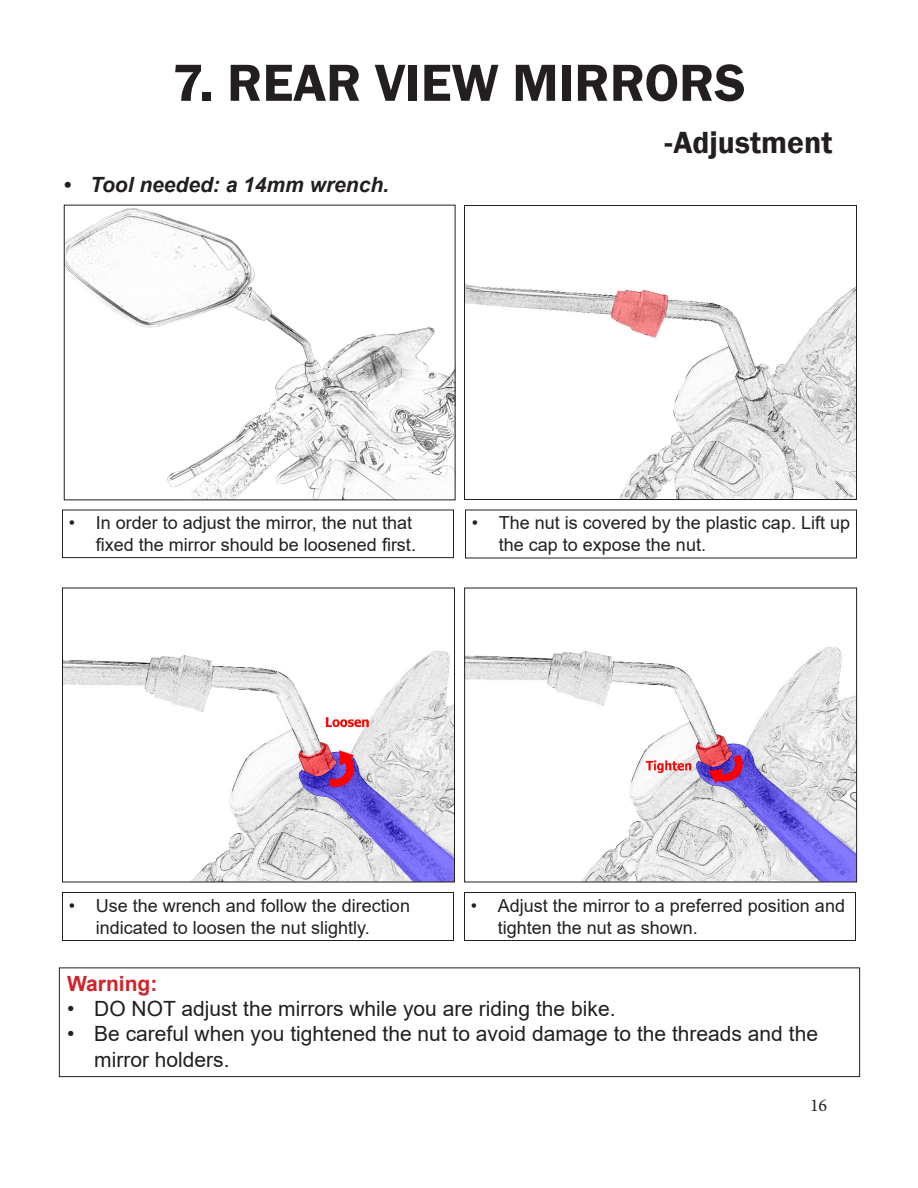
<style>
.page{position:relative;width:918px;height:1188px;background:#fff}
.page>*{position:absolute;margin:0;border:0;box-sizing:border-box;transform-origin:0 0}
.Franklin_Title{font:600 54px "Franklin Gothic";color:#231f20}
.Franklin_Title-2{font:600 31.5px "Franklin Gothic";color:#231f20}
.t1{font:21px/25.2px "Arial";color:#231f20}
.t2{font:italic 700 21px "Arial";color:#231f20}
.Arial_regular_18pt_2{font:700 21px "Arial";color:#d1232a}
.t3{font:18px/21.6px "Arial";color:#231f20}
.t4{font:18px "Minion Pro";color:#231f20}
</style>
<div class="page">
<img style="left:466px;top:284px;width:389px;height:214px">
<div style="left:464px;top:205px;width:393px;height:295px;border:1px solid #231f20"></div>
<img style="left:64px;top:651px;width:389px;height:229px">
<div style="left:62px;top:588px;width:393px;height:294px;border:1px solid #231f20"></div>
<img style="left:466px;top:647px;width:389px;height:233px">
<div style="left:464px;top:588px;width:393px;height:294px;border:1px solid #231f20"></div>
<div style="left:62px;top:510px;width:392px;height:48px;border:1px solid #231f20"></div>
<div style="left:62px;top:892px;width:392px;height:49px;border:1px solid #231f20"></div>
<div style="left:464px;top:892px;width:392px;height:49px;border:1px solid #231f20"></div>
<div style="left:59px;top:968px;width:801px;height:109px;border:1px solid #231f20"></div>
<img style="left:66px;top:208px;width:387px;height:290px">
<p class="Franklin_Title" style="left:172px;top:50px;width:575px">7. REAR VIEW MIRRORS</p>
<p class="Franklin_Title-2" style="left:665px;top:123px;width:169px">-Adjustment</p>
<p class="t2" style="left:63px;top:170px;width:328px">• Tool needed: a 14mm wrench.</p>
<p class="t3" style="left:69px;top:512px;width:349px;text-align:right">• In order to adjust the mirror, the nut that fixed the mirror should be loosened first.</p>
<p class="t3" style="left:499px;top:512px;width:353px;text-indent:-27px">• The nut is covered by the plastic cap. Lift up the cap to expose the nut.</p>
<p class="t3" style="left:96px;top:895px;width:316px;text-indent:-27px">• Use the wrench and follow the direction indicated to loosen the nut slightly.</p>
<p class="t3" style="left:498px;top:895px;width:349px;text-indent:-27px">• Adjust the mirror to a preferred position and tighten the nut as shown.</p>
<p class="Arial_regular_18pt_2" style="left:67px;top:969px;width:92px">Warning:</p>
<p class="t1" style="left:67px;top:996px;width:550px">• DO NOT adjust the mirrors while you are riding the bike.</p>
<p class="t1" style="left:94px;top:1021px;width:725px;text-indent:-27px">• Be careful when you tightened the nut to avoid damage to the threads and the mirror holders.</p>
<p class="t4" style="left:810px;top:1093px;width:19px">16</p>
</div>
